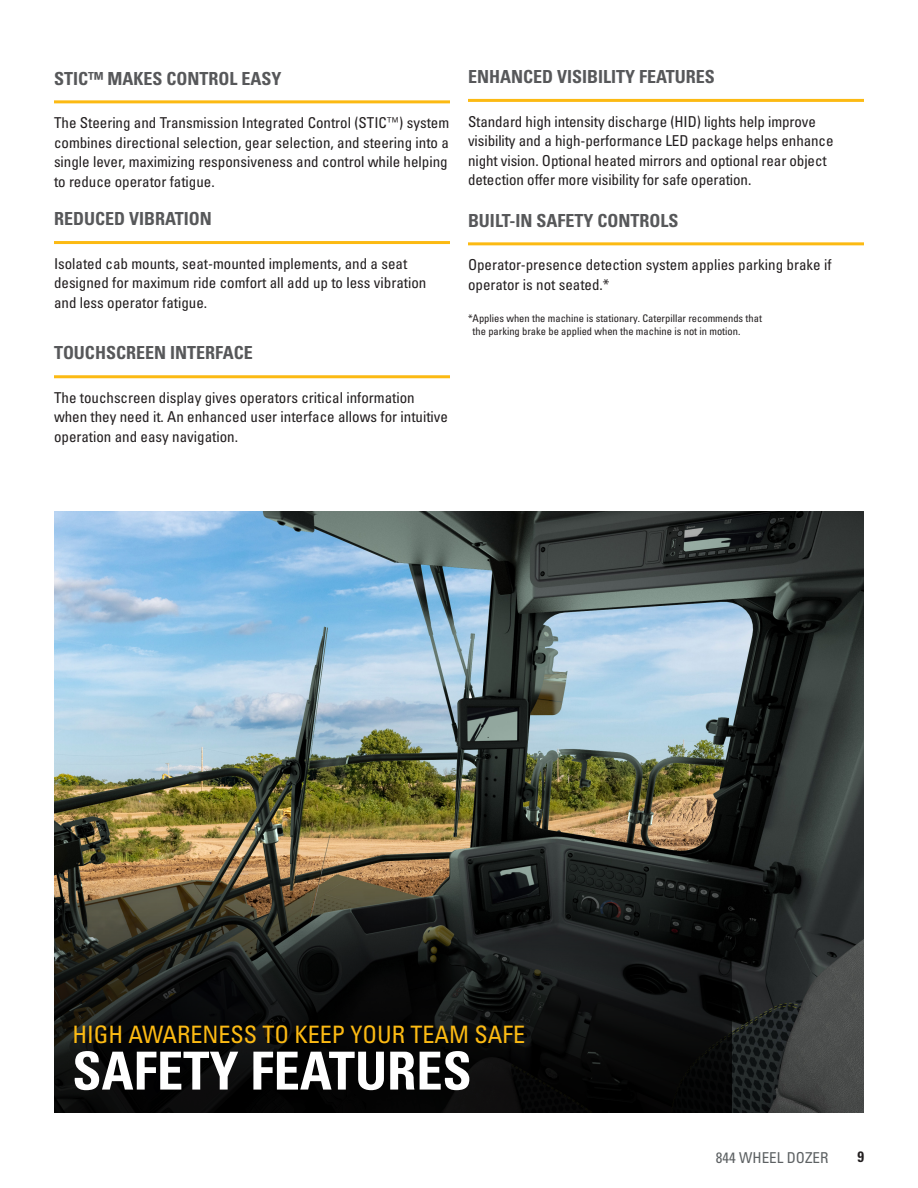
<style>
.page{position:relative;width:918px;height:1188px;background:#fff}
.page>*{position:absolute;margin:0;border:0;box-sizing:border-box;transform-origin:0 0}
.Headline_large_white{font:700 condensed 52.5px "Univers LT Std";color:#fff}
.Headline_small_yellow{font:condensed 24px "Univers LTCYR 57";color:#fcba13}
.Subhead_small_gray{font:700 condensed 18px "Univers LT Std";color:#57585a}
.Body_copy{font:condensed 15px/19.5px "Univers LTCYR 57";color:#231f20}
.t1{font:condensed 15px "Univers LTCYR 57";color:#5d6163}
.t2{font:700 condensed 15px "Univers LT Std";color:#231f20}
.Body_copy-2{font:condensed 10.5px/13.5px "Univers LTCYR 57";color:#231f20}
</style>
<div class="page">
<img style="left:731px;top:512px;width:133px;height:600px">
<img style="left:54px;top:512px;width:677px;height:600px">
<hr style="left:54px;top:100px;width:396px;height:3px;background:#fcba13">
<hr style="left:54px;top:241px;width:396px;height:3px;background:#fcba13">
<hr style="left:468px;top:242px;width:396px;height:3px;background:#fcba13">
<hr style="left:468px;top:99px;width:396px;height:3px;background:#fcba13">
<hr style="left:54px;top:375px;width:396px;height:3px;background:#fcba13">
<p class="Subhead_small_gray" style="left:54px;top:67px;width:229px">STIC™ MAKES CONTROL EASY</p>
<p class="Body_copy" style="left:54px;top:113px;width:397px;text-align:justify">The Steering and Transmission Integrated Control (STIC™) system combines directional selection, gear selection, and steering into a single lever, maximizing responsiveness and control while helping to reduce operator fatigue.</p>
<p class="Subhead_small_gray" style="left:468px;top:66px;width:248px">ENHANCED VISIBILITY FEATURES</p>
<p class="Body_copy" style="left:468px;top:111px;width:367px">Standard high intensity discharge (HID) lights help improve visibility and a high-performance LED package helps enhance night vision. Optional heated mirrors and optional rear object detection offer more visibility for safe operation.</p>
<p class="Subhead_small_gray" style="left:54px;top:208px;width:159px">REDUCED VIBRATION</p>
<p class="Subhead_small_gray" style="left:468px;top:209px;width:212px">BUILT-IN SAFETY CONTROLS</p>
<p class="Body_copy" style="left:54px;top:253px;width:374px">Isolated cab mounts, seat-mounted implements, and a seat designed for maximum ride comfort all add up to less vibration and less operator fatigue.</p>
<p class="Subhead_small_gray" style="left:54px;top:342px;width:200px">TOUCHSCREEN INTERFACE</p>
<p class="Body_copy" style="left:54px;top:388px;width:396px">The touchscreen display gives operators critical information when they need it. An enhanced user interface allows for intuitive operation and easy navigation.</p>
<p class="Body_copy" style="left:468px;top:255px;width:365px">Operator-presence detection system applies parking brake if operator is not seated.*</p>
<p class="Body_copy-2" style="left:473px;top:311px;width:291px;text-indent:-5px">*Applies when the machine is stationary. Caterpillar recommends that the parking brake be applied when the machine is not in motion.</p>
<p class="Headline_small_yellow" style="left:72px;top:1019px;width:454px">HIGH AWARENESS TO KEEP YOUR TEAM SAFE</p>
<p class="Headline_large_white" style="left:72px;top:1039px;width:401px">SAFETY FEATURES</p>
<p class="t1" style="left:716px;top:1148px;width:114px">844 WHEEL DOZER</p>
<p class="t2" style="left:857px;top:1147px;width:8px">9</p>
</div>
